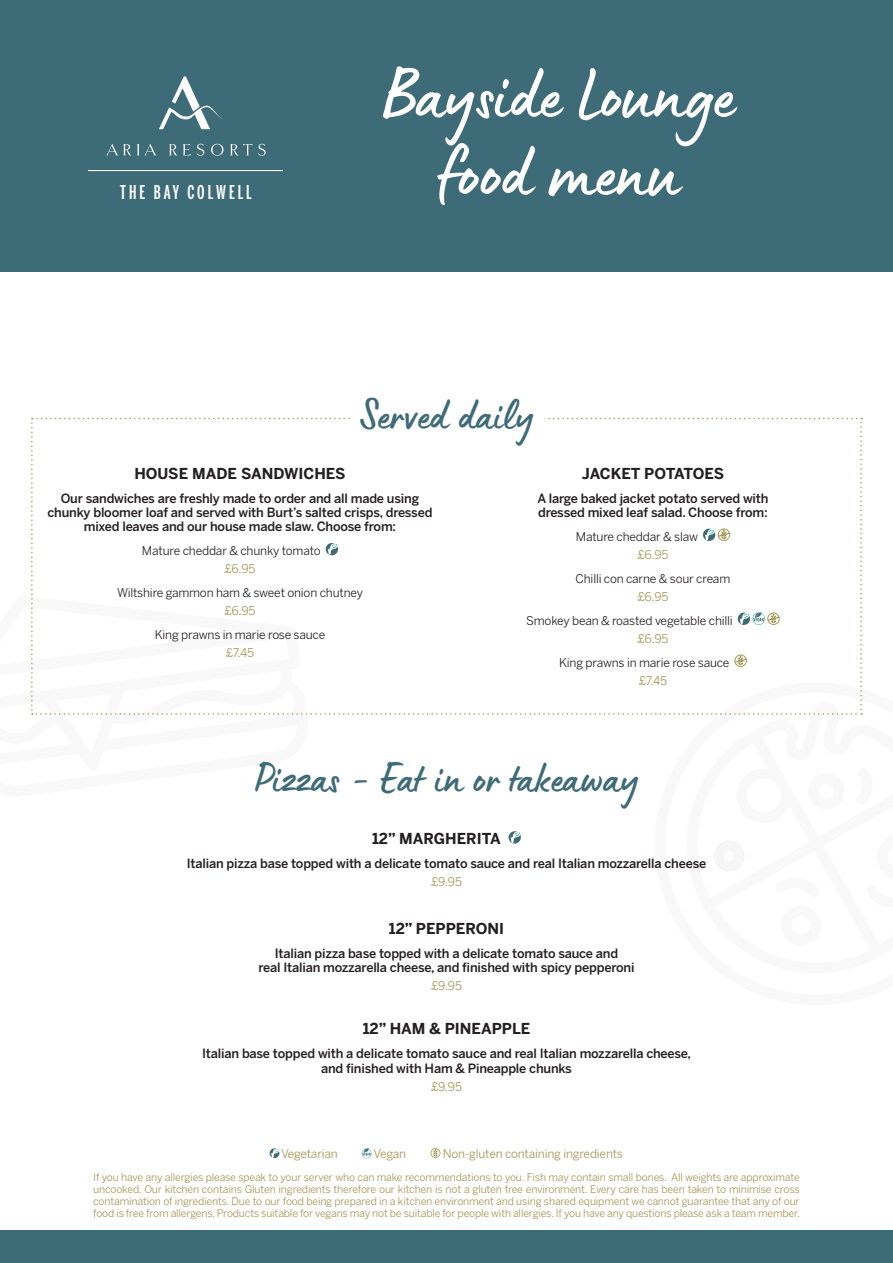
<style>
.page{position:relative;width:893px;height:1263px;background:#fff}
.page>*{position:absolute;margin:0;border:0;box-sizing:border-box;transform-origin:0 0}
.t1{font:75px/78px "Lumios Marker";color:#fff;text-align:center}
.t2{font:45px "Lumios Marker";color:#3e6b78}
.t3{font:500 18.9px "Benton Sans Extra Compressed";letter-spacing:.16em;color:#fff}
.t4{font:700 15px "Benton Sans";color:#231f20}
.t5{font:500 12.75px/14.4px "Benton Sans";letter-spacing:-.015em;color:#231f20;text-align:center}
.t6{font:12px "Benton Sans";letter-spacing:-.015em;color:#231f20}
.t7{font:12px "Benton Sans";letter-spacing:-.015em;color:#a69555}
.t8{font:10.5px/12px "Benton Sans";letter-spacing:-.015em;color:#a69555;text-align:justify}
</style>
<div class="page">
<div style="left:0;top:0;width:893px;height:271px;background:#3e6b78"></div>
<svg style="left:508px;top:831px;width:13px;height:13px"></svg>
<svg style="left:159px;top:76px;width:65px;height:53px"></svg>
<svg style="left:106px;top:144px;width:50px;height:12px"></svg>
<svg style="left:169px;top:144px;width:8px;height:12px"></svg>
<svg style="left:183px;top:144px;width:8px;height:11px"></svg>
<svg style="left:197px;top:144px;width:7px;height:12px"></svg>
<svg style="left:211px;top:144px;width:12px;height:12px"></svg>
<svg style="left:230px;top:144px;width:36px;height:12px"></svg>
<hr style="left:89px;top:170px;width:194px;height:1px;background:#fff">
<svg style="left:31px;top:418px;width:831px;height:297px"></svg>
<div style="left:353px;top:392px;width:191px;height:60px;background:#fff"></div>
<div style="left:0;top:1230px;width:893px;height:33px;background:#3e6b78"></div>
<svg style="left:362px;top:1148px;width:9px;height:10px"></svg>
<svg style="left:270px;top:1148px;width:9px;height:10px"></svg>
<svg style="left:431px;top:1148px;width:9px;height:10px"></svg>
<h3 class="t3" style="left:120px;top:181px;width:133px">THE BAY COLWELL</h3>
<h1 class="t1" style="left:383px;top:51px;width:352px">Bayside Lounge food menu</h1>
<h2 class="t2" style="left:359px;top:386px;width:177px">Served daily</h2>
<h3 class="t4" style="left:134px;top:464px;width:213px">HOUSE MADE SANDWICHES</h3>
<p class="t5" style="left:48px;top:491px;width:386px">Our sandwiches are freshly made to order and all made using chunky bloomer loaf and served with Burt’s salted crisps, dressed mixed leaves and our house made slaw. Choose from:</p>
<p class="t6" style="left:142px;top:544px;width:180px">Mature cheddar &amp; chunky tomato</p>
<p class="t7" style="left:224px;top:562px;width:33px">£6.95</p>
<p class="t6" style="left:117px;top:586px;width:247px">Wiltshire gammon ham &amp; sweet onion chutney</p>
<p class="t7" style="left:224px;top:604px;width:33px">£6.95</p>
<p class="t6" style="left:155px;top:628px;width:172px">King prawns in marie rose sauce</p>
<p class="t7" style="left:226px;top:646px;width:30px">£7.45</p>
<h3 class="t4" style="left:582px;top:464px;width:144px">JACKET POTATOES</h3>
<p class="t5" style="left:537px;top:491px;width:233px;text-align:left">A large baked jacket potato served with dressed mixed leaf salad. Choose from:</p>
<p class="t6" style="left:576px;top:529px;width:124px">Mature cheddar &amp; slaw</p>
<p class="t7" style="left:637px;top:547px;width:33px">£6.95</p>
<p class="t6" style="left:576px;top:571px;width:156px">Chilli con carne &amp; sour cream</p>
<p class="t7" style="left:637px;top:589px;width:33px">£6.95</p>
<p class="t6" style="left:526px;top:613px;width:208px">Smokey bean &amp; roasted vegetable chilli</p>
<p class="t7" style="left:637px;top:631px;width:33px">£6.95</p>
<p class="t6" style="left:559px;top:655px;width:172px">King prawns in marie rose sauce</p>
<p class="t7" style="left:639px;top:673px;width:30px">£7.45</p>
<h2 class="t2" style="left:254px;top:749px;width:386px">Pizzas - Eat in or takeaway</h2>
<h3 class="t4" style="left:372px;top:829px;width:130px">12” MARGHERITA</h3>
<p class="t5" style="left:187px;top:856px;width:521px">Italian pizza base topped with a delicate tomato sauce and real Italian mozzarella cheese</p>
<p class="t7" style="left:431px;top:874px;width:32px">£9.95</p>
<h3 class="t4" style="left:389px;top:919px;width:117px">12” PEPPERONI</h3>
<p class="t5" style="left:258px;top:946px;width:377px">Italian pizza base topped with a delicate tomato sauce and<br>real Italian mozzarella cheese, and finished with spicy pepperoni</p>
<p class="t7" style="left:431px;top:978px;width:32px">£9.95</p>
<h3 class="t4" style="left:363px;top:1020px;width:169px">12” HAM &amp; PINEAPPLE</h3>
<p class="t5" style="left:202px;top:1046px;width:490px">Italian base topped with a delicate tomato sauce and real Italian mozzarella cheese, and finished with Ham &amp; Pineapple chunks</p>
<p class="t7" style="left:431px;top:1079px;width:32px">£9.95</p>
<p class="t7" style="left:281px;top:1147px;width:58px">Vegetarian</p>
<p class="t7" style="left:374px;top:1147px;width:34px">Vegan</p>
<p class="t7" style="left:443px;top:1146px;width:182px">Non-gluten containing ingredients</p>
<p class="t8" style="left:93px;top:1171px;width:708px">If you have any allergies please speak to your server who can make recommendations to you. Fish may contain small bones. All weights are approximate uncooked. Our kitchen contains Gluten ingredients therefore our kitchen is not a gluten free environment. Every care has been taken to minimise cross contamination of ingredients. Due to our food being prepared in a kitchen environment and using shared equipment we cannot guarantee that any of our food is free from allergens. Products suitable for vegans may not be suitable for people with allergies. If you have any questions please ask a team member.</p>
</div>
